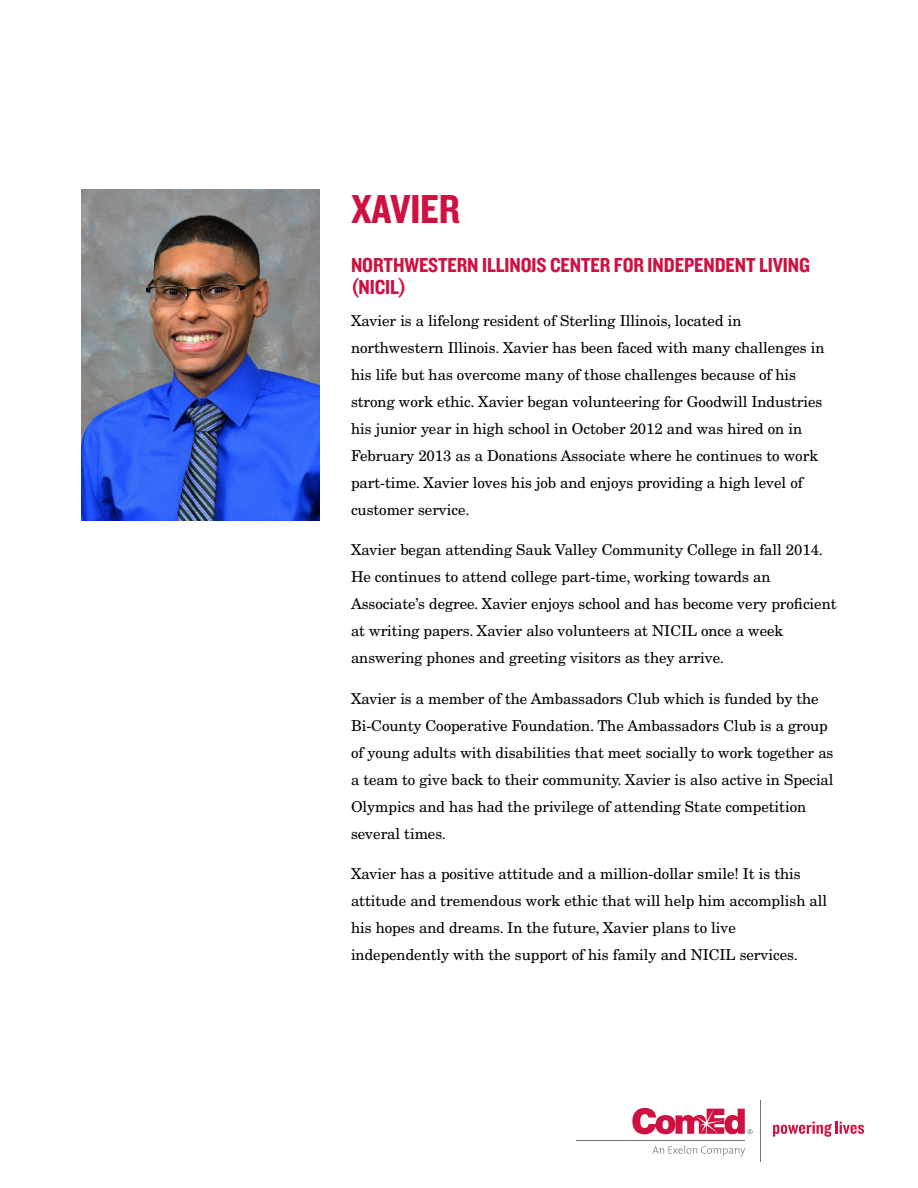
<style>
.page{position:relative;width:918px;height:1188px;background:#fff}
.page>*{position:absolute;margin:0;border:0;box-sizing:border-box;transform-origin:0 0}
.Header_1{font:42px "Knockout 50 Welterweight";letter-spacing:-.005em;color:#ce1141}
.Header_2{font:21px/22.5px "Knockout 50 Welterweight";letter-spacing:-.005em;color:#ce1141}
.Body___125{font:15px/27px "New Century Schlbk LT Std";letter-spacing:-.005em;color:#000}
</style>
<div class="page">
<svg style="left:652px;top:1146px;width:93px;height:10px"></svg>
<hr style="left:576px;top:1140px;width:169px;height:1px;background:#68737a">
<hr style="left:760px;top:1100px;width:1px;height:62px;background:#68737a">
<svg style="left:632px;top:1108px;width:121px;height:26px"></svg>
<svg style="left:773px;top:1121px;width:91px;height:16px"></svg>
<img style="left:82px;top:189px;width:238px;height:332px">
<h1 class="Header_1" style="left:351px;top:181px;width:111px">XAVIER</h1>
<h2 class="Header_2" style="left:351px;top:253px;width:461px">NORTHWESTERN ILLINOIS CENTER FOR INDEPENDENT LIVING (NICIL)</h2>
<p class="Body___125" style="left:351px;top:307px;width:475px">Xavier is a lifelong resident of Sterling Illinois, located in northwestern Illinois. Xavier has been faced with many challenges in his life but has overcome many of those challenges because of his strong work ethic. Xavier began volunteering for Goodwill Industries his junior year in high school in October 2012 and was hired on in February 2013 as a Donations Associate where he continues to work part-time. Xavier loves his job and enjoys providing a high level of customer service.</p>
<p class="Body___125" style="left:351px;top:536px;width:487px">Xavier began attending Sauk Valley Community College in fall 2014.<br>He continues to attend college part-time, working towards an Associate’s degree. Xavier enjoys school and has become very proficient at writing papers. Xavier also volunteers at NICIL once a week answering phones and greeting visitors as they arrive.</p>
<p class="Body___125" style="left:351px;top:685px;width:484px">Xavier is a member of the Ambassadors Club which is funded by the Bi-County Cooperative Foundation. The Ambassadors Club is a group of young adults with disabilities that meet socially to work together as a team to give back to their community. Xavier is also active in Special Olympics and has had the privilege of attending State competition several times.</p>
<p class="Body___125" style="left:351px;top:860px;width:478px">Xavier has a positive attitude and a million-dollar smile! It is this attitude and tremendous work ethic that will help him accomplish all his hopes and dreams. In the future, Xavier plans to live independently with the support of his family and NICIL services.</p>
</div>
